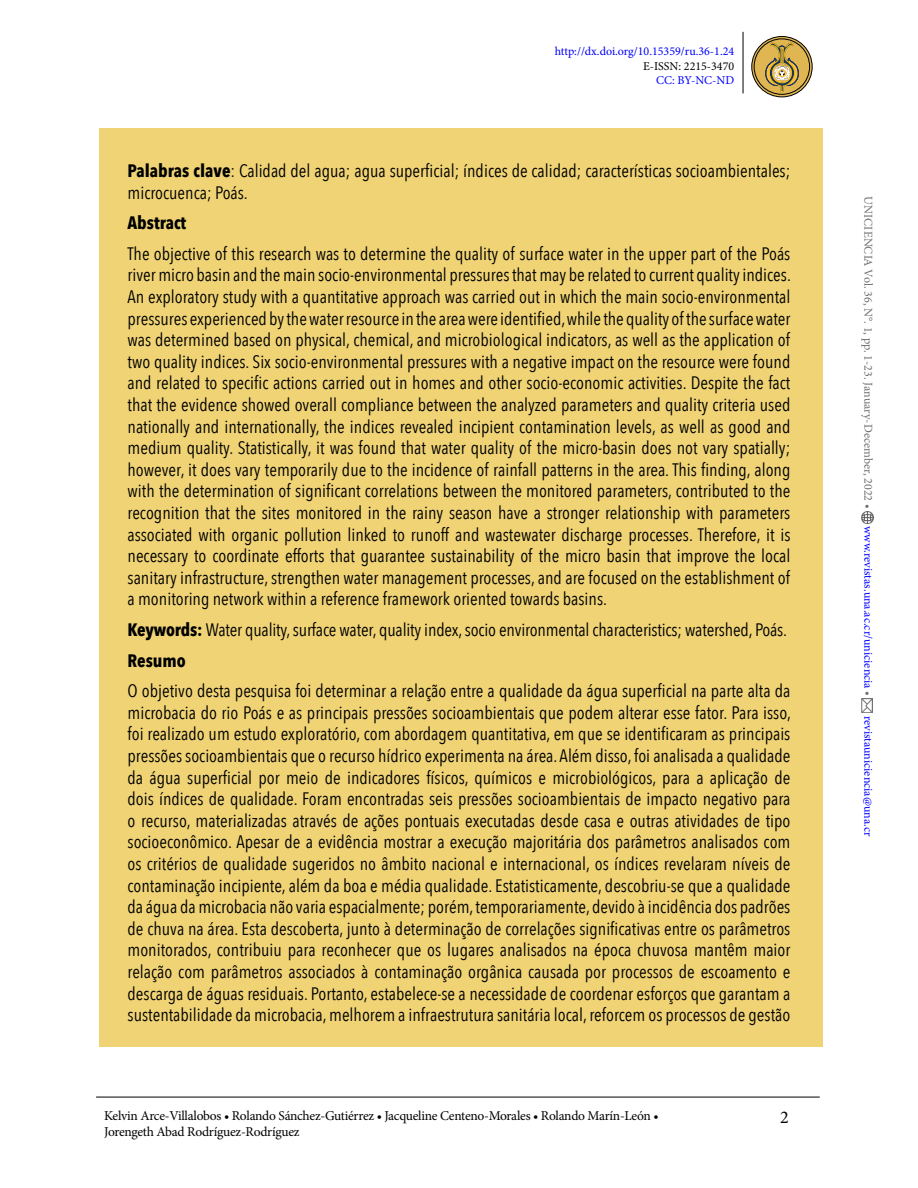
<style>
.page{position:relative;width:918px;height:1188px;background:#fff}
.page>*{position:absolute;margin:0;border:0;box-sizing:border-box;transform-origin:0 0}
.t1{font:18px/21.6px "Avenir Next Condensed";color:#000}
.t2{font:700 18px "Avenir Next Condensed";color:#000}
.t3{font:18px "Minion Pro";color:#000}
.t4{font:13.5px/16.2px "Minion Pro";letter-spacing:-.02em;color:#000}
.t5{font:12px "Minion Pro";color:#00f}
.t6{font:12px "Minion Pro";color:#706f6f}
.t7{font:12px "Minion Pro";color:#000}
.s1{font-weight:700}
.s2{color:#706f6f}
</style>
<div class="page">
<hr style="left:743px;top:32px;width:1px;height:61px;background:#000">
<svg style="left:862px;top:511px;width:12px;height:12px"></svg>
<img style="left:862px;top:699px;width:10px;height:14px">
<hr style="left:96px;top:1097px;width:724px;height:1px;background:#000">
<svg style="left:752px;top:37px;width:60px;height:60px"></svg>
<div style="left:754px;top:39px;width:56px;height:56px;border:1px solid #000;border-radius:50%"></div>
<div style="left:751px;top:36px;width:62px;height:61px;border:1px solid #000;border-radius:50%"></div>
<svg style="left:765px;top:42px;width:34px;height:50px;background:#bb9e53"></svg>
<div style="left:99px;top:128px;width:724px;height:919px;background:#efd375"></div>
<p class="t5" style="left:555px;top:44px;width:181px">http://dx.doi.org/10.15359/ru.36-1.24</p>
<p class="t7" style="left:643px;top:58px;width:93px">E-ISSN: 2215-3470</p>
<p class="t5" style="left:656px;top:72px;width:80px">CC: BY-NC-ND</p>
<p class="t1" style="left:128px;top:159px;width:664px"><span class="s1">Palabras clave</span>: Calidad del agua; agua superficial; índices de calidad; características socioambientales; microcuenca; Poás.</p>
<p class="t2" style="left:128px;top:212px;width:60px">Abstract</p>
<p class="t1" style="left:128px;top:242px;width:665px;text-align:justify">The objective of this research was to determine the quality of surface water in the upper part of the Poás river micro basin and the main socio-environmental pressures that may be related to current quality indices.<br>An exploratory study with a quantitative approach was carried out in which the main socio-environmental pressures experienced by the water resource in the area were identified, while the quality of the surface water was determined based on physical, chemical, and microbiological indicators, as well as the application of two quality indices. Six socio-environmental pressures with a negative impact on the resource were found and related to specific actions carried out in homes and other socio-economic activities. Despite the fact that the evidence showed overall compliance between the analyzed parameters and quality criteria used nationally and internationally, the indices revealed incipient contamination levels, as well as good and medium quality. Statistically, it was found that water quality of the micro-basin does not vary spatially; however, it does vary temporarily due to the incidence of rainfall patterns in the area. This finding, along with the determination of significant correlations between the monitored parameters, contributed to the recognition that the sites monitored in the rainy season have a stronger relationship with parameters associated with organic pollution linked to runoff and wastewater discharge processes. Therefore, it is necessary to coordinate efforts that guarantee sustainability of the micro basin that improve the local sanitary infrastructure, strengthen water management processes, and are focused on the establishment of a monitoring network within a reference framework oriented towards basins.</p>
<p class="t1" style="left:128px;top:614px;width:661px;line-height:30.6px"><span class="s1">Keywords:</span> Water quality, surface water, quality index, socio environmental characteristics; watershed, Poás.<br><span class="s1">Resumo</span></p>
<p class="t1" style="left:128px;top:679px;width:665px;text-align:justify">O objetivo desta pesquisa foi determinar a relação entre a qualidade da água superficial na parte alta da microbacia do rio Poás e as principais pressões socioambientais que podem alterar esse fator. Para isso, foi realizado um estudo exploratório, com abordagem quantitativa, em que se identificaram as principais pressões socioambientais que o recurso hídrico experimenta na área. Além disso, foi analisada a qualidade da água superficial por meio de indicadores físicos, químicos e microbiológicos, para a aplicação de dois índices de qualidade. Foram encontradas seis pressões socioambientais de impacto negativo para o recurso, materializadas através de ações pontuais executadas desde casa e outras atividades de tipo socioeconômico. Apesar de a evidência mostrar a execução majoritária dos parâmetros analisados com os critérios de qualidade sugeridos no âmbito nacional e internacional, os índices revelaram níveis de contaminação incipiente, além da boa e média qualidade. Estatisticamente, descobriu-se que a qualidade da água da microbacia não varia espacialmente; porém, temporariamente, devido à incidência dos padrões de chuva na área. Esta descoberta, junto à determinação de correlações significativas entre os parâmetros monitorados, contribuiu para reconhecer que os lugares analisados na época chuvosa mantêm maior relação com parâmetros associados à contaminação orgânica causada por processos de escoamento e descarga de águas residuais. Portanto, estabelece-se a necessidade de coordenar esforços que garantam a sustentabilidade da microbacia, melhorem a infraestrutura sanitária local, reforcem os processos de gestão</p>
<p class="t4" style="left:104px;top:1107px;width:556px">Kelvin Arce-Villalobos • Rolando Sánchez-Gutiérrez • Jacqueline Centeno-Morales • Rolando Marín-León •<br>Jorengeth Abad Rodríguez-Rodríguez</p>
<p class="t3" style="left:780px;top:1105px;width:10px">2</p>
<p class="t6" style="left:876px;top:196px;width:314px;rotate:90deg">UNICIENCIA Vol. 36, N°. 1, pp. 1-23. January-December, 2022 •</p>
<p class="t5" style="left:876px;top:526px;width:172px;rotate:90deg">www.revistas.una.ac.cr/uniciencia <span class="s2">•</span></p>
<p class="t5" style="left:876px;top:716px;width:122px;rotate:90deg">revistauniciencia@una.cr</p>
</div>
